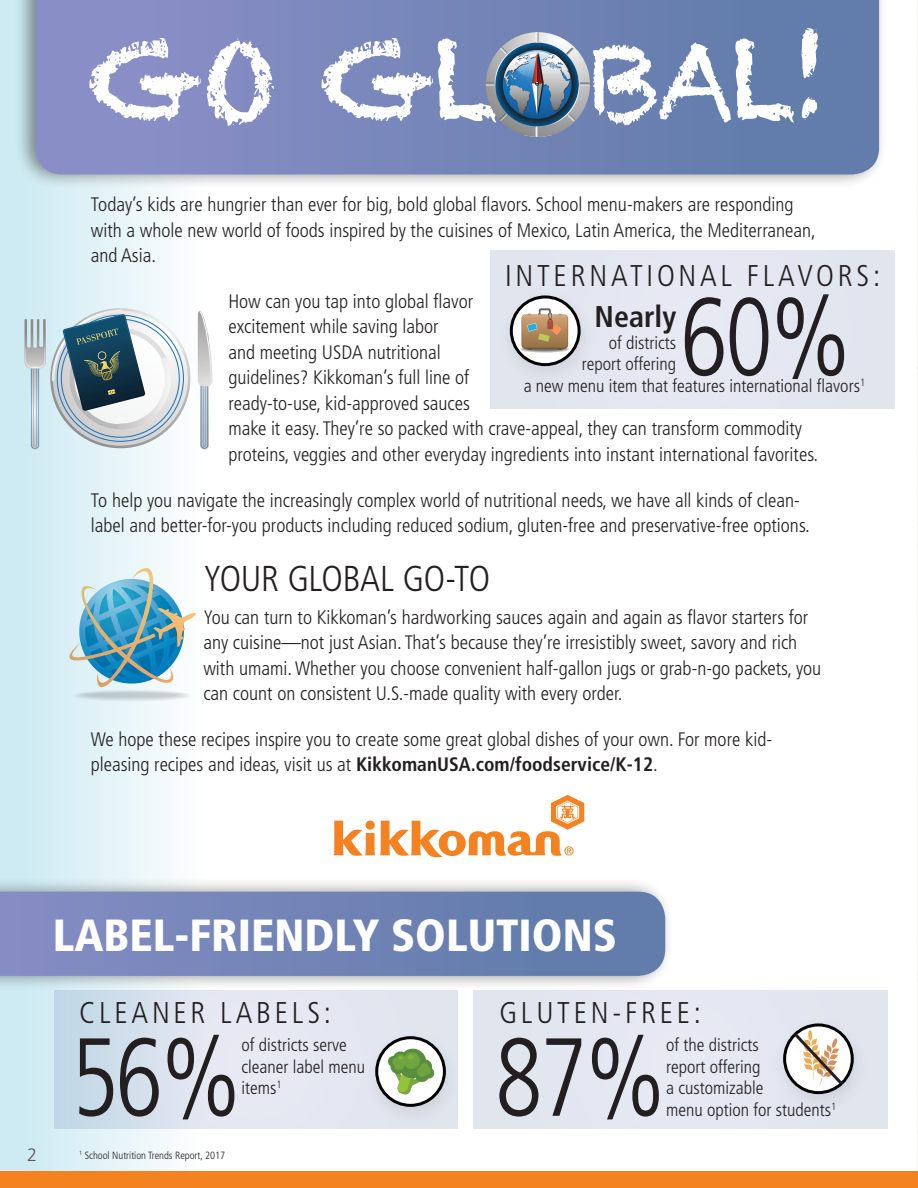
<style>
.page{position:relative;width:918px;height:1188px;background:#fff}
.page>*{position:absolute;margin:0;border:0;box-sizing:border-box;transform-origin:0 0}
.t1{font:300 condensed 110.85px "Frutiger";color:#231f20;scale:.9 1}
.Headline{font:105px "Chalkduster";letter-spacing:-.04em;color:#fff}
.Headline-2{font:900 condensed 45px "Frutiger";color:#fff}
.t2{font:300 condensed 36px "Frutiger";letter-spacing:-.015em;color:#231f20}
.t3{font:300 condensed 30px "Frutiger";letter-spacing:.125em;color:#231f20}
.t4{font:700 condensed 30px "Frutiger";color:#231f20}
.t5{font:300 condensed 19.5px/25.5px "Frutiger";color:#231f20}
.t6{font:300 condensed 18px/21.6px "Frutiger";color:#231f20}
.t7{font:300 18px "Frutiger";color:#585752}
.t8{font:300 condensed 10.5px "Frutiger";color:#231f20}
.s1{font-weight:700}
</style>
<div class="page">
<div style="left:0;top:0;width:203px;height:1188px;background:linear-gradient(to right,#c9e9f1,#fdfefe)"></div>
<div style="left:473px;top:990px;width:414px;height:139px;background:#e4e7f1"></div>
<svg style="left:54px;top:991px;width:403px;height:138px;background:#dbe3ee"></svg>
<div style="left:13px;top:0;width:875px;height:190px;background:#231f20;opacity:.5"></div>
<svg style="left:35px;top:0;width:844px;height:174px;background:#7585b8"></svg>
<svg style="left:917px;top:0;width:1px;height:1172px"></svg>
<div style="left:0;top:876px;width:674px;height:115px;background:#231f20;opacity:.5"></div>
<svg style="left:0;top:892px;width:665px;height:84px;background:#7184b5"></svg>
<div style="left:363px;top:1028px;width:99px;height:100px;background:#231f20;opacity:.1"></div>
<svg style="left:377px;top:1038px;width:67px;height:67px"></svg>
<div style="left:375px;top:1036px;width:71px;height:71px;border:3px solid #000;border-radius:50%"></div>
<svg style="left:387px;top:1047px;width:48px;height:48px"></svg>
<svg style="left:334px;top:795px;width:250px;height:62px"></svg>
<svg style="left:486px;top:32px;width:104px;height:105px;background:#778da7"></svg>
<svg style="left:52px;top:567px;width:145px;height:139px"></svg>
<div style="left:0;top:1172px;width:918px;height:16px;background:#f58220"></div>
<svg style="left:198px;top:311px;width:14px;height:138px"></svg>
<svg style="left:24px;top:308px;width:166px;height:142px"></svg>
<div style="left:490px;top:250px;width:404px;height:158px;background:#e4e7f1"></div>
<div style="left:497px;top:287px;width:101px;height:100px;background:#e0e5ee"></div>
<svg style="left:511px;top:297px;width:68px;height:68px"></svg>
<svg style="left:521px;top:346px;width:48px;height:7px"></svg>
<div style="left:521px;top:346px;width:48px;height:6px;background:#cfd0d2;border-radius:50%"></div>
<div style="left:521px;top:346px;width:47px;height:6px;background:#cbccce;border-radius:50%"></div>
<div style="left:522px;top:346px;width:46px;height:6px;background:#c4c5c7;border-radius:50%"></div>
<div style="left:522px;top:346px;width:45px;height:6px;background:#c0c1c4;border-radius:50%"></div>
<svg style="left:523px;top:346px;width:44px;height:6px"></svg>
<div style="left:524px;top:346px;width:42px;height:5px;background:#949699;border-radius:50%"></div>
<div style="left:525px;top:346px;width:39px;height:5px;background:#818386;border-radius:50%"></div>
<svg style="left:521px;top:308px;width:47px;height:42px;background:#b69976"></svg>
<div style="left:510px;top:295px;width:71px;height:71px;border:3px solid #000;border-radius:50%"></div>
<div style="left:770px;top:1015px;width:100px;height:100px;background:#e0e5ee"></div>
<div style="left:783px;top:1026px;width:75px;height:79px;background:#231f20;opacity:.1"></div>
<svg style="left:791px;top:1030px;width:55px;height:58px;background:#ddd0c3"></svg>
<p class="Headline" style="left:88px;top:20px;width:743px">GO GL BAL!</p>
<p class="t5" style="left:91px;top:192px;width:727px">Today’s kids are hungrier than ever for big, bold global flavors. School menu-makers are responding with a whole new world of foods inspired by the cuisines of Mexico, Latin America, the Mediterranean, and Asia.</p>
<p class="t5" style="left:228px;top:289px;width:591px">How can you tap into global flavor<br>excitement while saving labor<br>and meeting USDA nutritional<br>guidelines? Kikkoman’s full line of<br>ready-to-use, kid-approved sauces<br>make it easy. They’re so packed with crave-appeal, they can transform commodity proteins, veggies and other everyday ingredients into instant international favorites.</p>
<p class="t5" style="left:91px;top:487px;width:721px">To help you navigate the increasingly complex world of nutritional needs, we have all kinds of clean&shy;label and better-for-you products including reduced sodium, gluten-free and preservative-free options.</p>
<p class="t2" style="left:203px;top:558px;width:288px">YOUR GLOBAL GO-TO</p>
<p class="t5" style="left:203px;top:604px;width:619px">You can turn to Kikkoman’s hardworking sauces again and again as flavor starters for any cuisine—not just Asian. That’s because they’re irresistibly sweet, savory and rich with umami. Whether you choose convenient half-gallon jugs or grab-n-go packets, you can count on consistent U.S.-made quality with every order.</p>
<p class="t5" style="left:91px;top:727px;width:683px">We hope these recipes inspire you to create some great global dishes of your own. For more kid&shy;pleasing recipes and ideas, visit us at <span class="s1">KikkomanUSA.com/foodservice/K-12</span>.</p>
<p class="t3" style="left:505px;top:259px;width:377px">INTERNATIONAL FLAVORS:</p>
<p class="t1" style="left:680px;top:274px;width:192px">60%</p>
<p class="t4" style="left:595px;top:299px;width:83px">Nearly</p>
<p class="t6" style="left:582px;top:332px;width:96px;text-align:right">of districts report offering</p>
<p class="t6" style="left:524px;top:375px;width:343px">a new menu item that features international flavors<sup>1</sup></p>
<p class="t7" style="left:27px;top:1145px;width:12px">2</p>
<p class="Headline-2" style="left:53px;top:908px;width:566px">LABEL-FRIENDLY SOLUTIONS</p>
<p class="t3" style="left:79px;top:995px;width:253px">CLEANER LABELS:</p>
<p class="t1" style="left:71px;top:1015px;width:192px">56%</p>
<p class="t6" style="left:242px;top:1034px;width:125px">of districts serve cleaner label menu items<sup>1</sup></p>
<p class="t8" style="left:79px;top:1149px;width:148px"><sup>1</sup> School Nutrition Trends Report, 2017</p>
<p class="t3" style="left:499px;top:995px;width:203px">GLUTEN-FREE:</p>
<p class="t1" style="left:495px;top:1015px;width:192px">87%</p>
<p class="t6" style="left:666px;top:1034px;width:172px">of the districts<br>report offering<br>a customizable<br>menu option for students<sup>1</sup></p>
</div>
